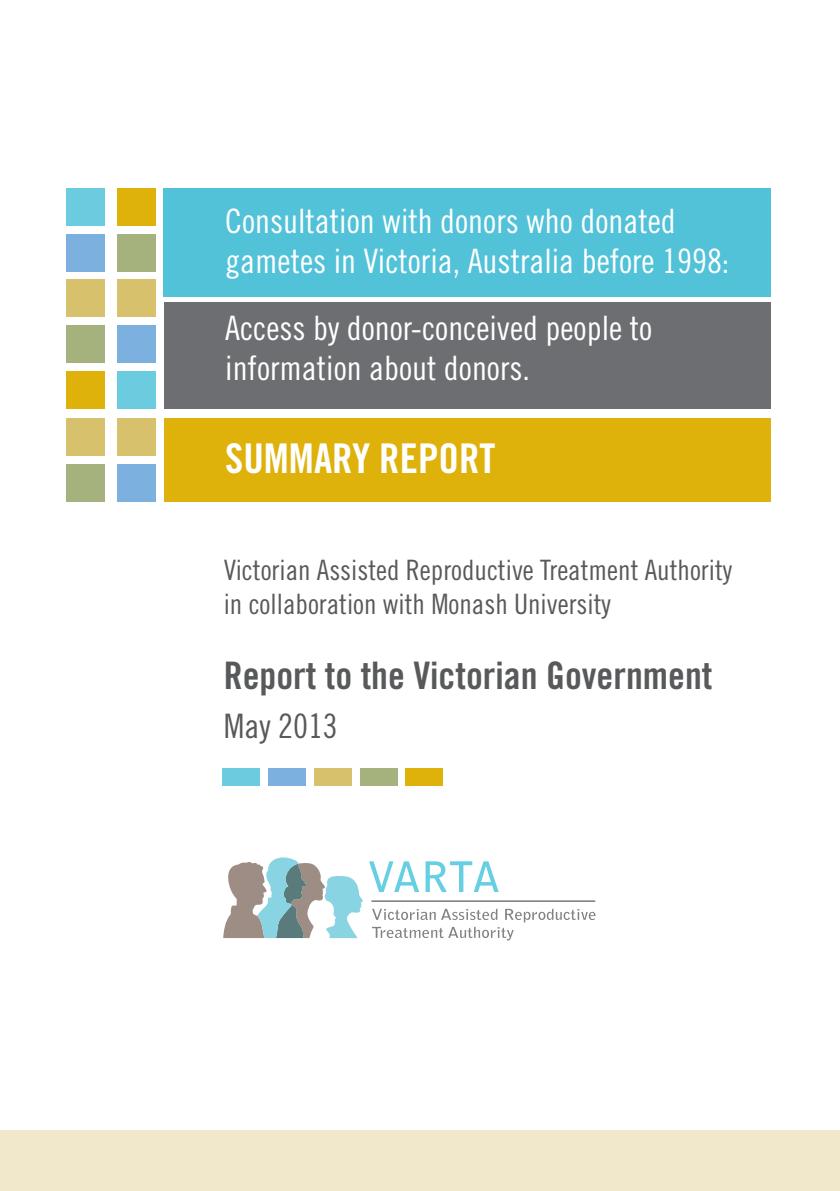
<style>
.page{position:relative;width:840px;height:1191px;background:#fff}
.page>*{position:absolute;margin:0;border:0;box-sizing:border-box;transform-origin:0 0}
.t1{font:41px "Trade Gothic Bold Cond Twenty";color:#fff}
.t2{font:37.8px "Trade Gothic Bold Cond Twenty";color:#58595b}
.t3{font:33.6px/40.4px "Trade Gothic Cond Eighteen";color:#fff}
.t4{font:33.6px "Trade Gothic Cond Eighteen";color:#58595b}
.t5{font:28px/33.6px "Trade Gothic Cond Eighteen";color:#58595b}
</style>
<div class="page">
<div style="left:0;top:1130px;width:839px;height:61px;background:#f1e7ca"></div>
<svg style="left:369px;top:861px;width:50px;height:31px"></svg>
<svg style="left:425px;top:861px;width:73px;height:31px"></svg>
<svg style="left:372px;top:908px;width:223px;height:32px"></svg>
<hr style="left:371px;top:900px;width:224px;height:2px;background:#808285">
<svg style="left:223px;top:857px;width:140px;height:81px"></svg>
<div style="left:164px;top:302px;width:606px;height:106px;background:#6d6e71"></div>
<div style="left:164px;top:418px;width:606px;height:84px;background:#dfb10b"></div>
<div style="left:163px;top:188px;width:607px;height:108px;background:#52c2d9"></div>
<div style="left:117px;top:188px;width:38px;height:37px;background:#dfb10b"></div>
<div style="left:117px;top:234px;width:38px;height:37px;background:#a6b27e"></div>
<div style="left:117px;top:280px;width:38px;height:37px;background:#d7c16c"></div>
<div style="left:117px;top:325px;width:38px;height:38px;background:#7bb0df"></div>
<div style="left:117px;top:371px;width:38px;height:37px;background:#6bcce0"></div>
<div style="left:67px;top:371px;width:38px;height:37px;background:#dfb10b"></div>
<div style="left:67px;top:325px;width:38px;height:38px;background:#a6b27e"></div>
<div style="left:117px;top:418px;width:38px;height:38px;background:#d7c16c"></div>
<div style="left:117px;top:464px;width:38px;height:37px;background:#7bb0df"></div>
<div style="left:67px;top:464px;width:38px;height:37px;background:#a6b27e"></div>
<div style="left:67px;top:418px;width:38px;height:38px;background:#d7c16c"></div>
<div style="left:67px;top:280px;width:38px;height:37px;background:#d7c16c"></div>
<div style="left:67px;top:234px;width:38px;height:37px;background:#7bb0df"></div>
<div style="left:67px;top:188px;width:38px;height:37px;background:#6bcce0"></div>
<div style="left:405px;top:768px;width:38px;height:17px;background:#dfb10b"></div>
<div style="left:360px;top:768px;width:37px;height:17px;background:#a6b27e"></div>
<div style="left:314px;top:768px;width:37px;height:17px;background:#d7c16c"></div>
<div style="left:268px;top:768px;width:37px;height:17px;background:#7bb0df"></div>
<div style="left:222px;top:768px;width:38px;height:17px;background:#6bcce0"></div>
<p class="t3" style="left:225px;top:200px;width:505px">Consultation with donors who donated gametes in Victoria, Australia before 1998:</p>
<p class="t3" style="left:225px;top:307px;width:428px">Access by donor-conceived people to information about donors.</p>
<p class="t1" style="left:225px;top:433px;width:271px">SUMMARY REPORT</p>
<p class="t5" style="left:224px;top:553px;width:509px">Victorian Assisted Reproductive Treatment Authority in collaboration with Monash University</p>
<p class="t2" style="left:224px;top:652px;width:490px">Report to the Victorian Government</p>
<p class="t4" style="left:224px;top:705px;width:116px">May 2013</p>
</div>
